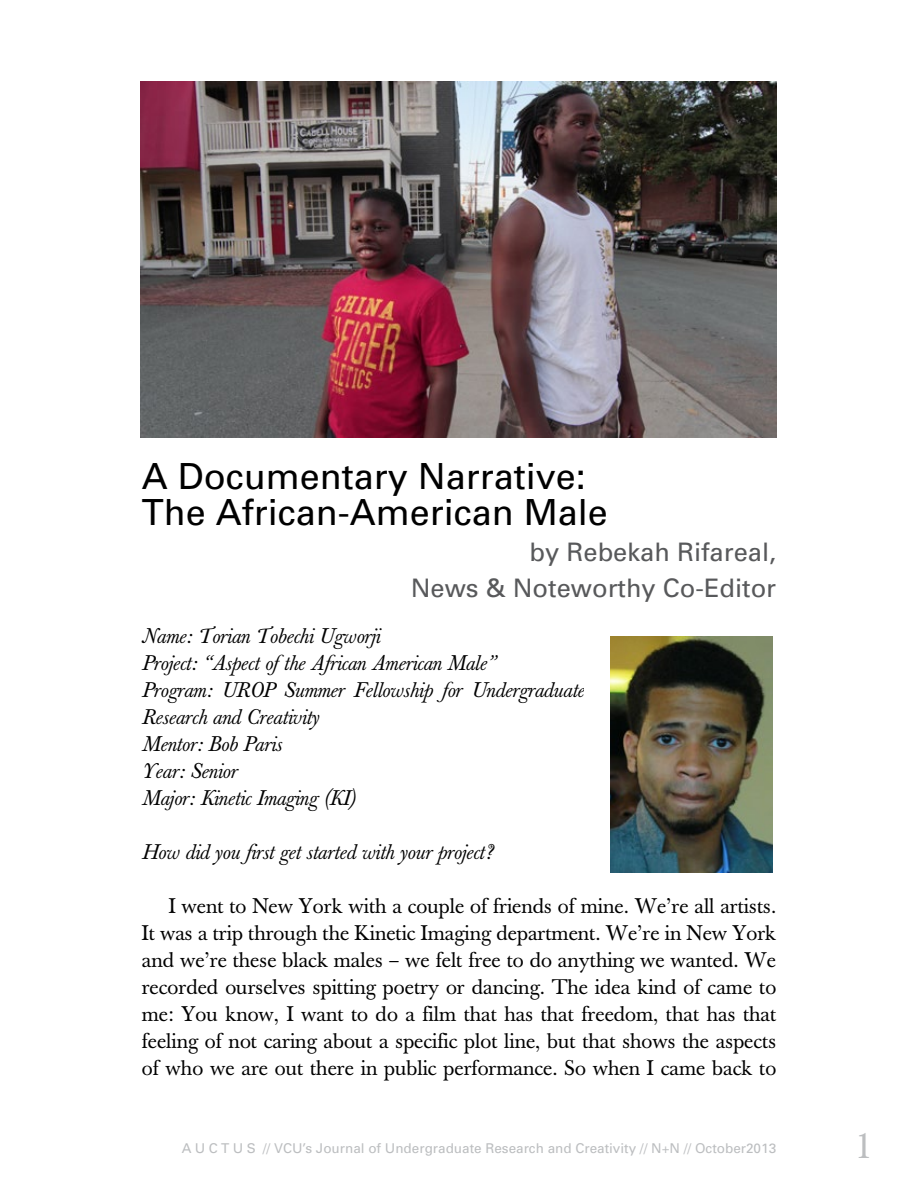
<style>
.page{position:relative;width:918px;height:1188px;background:#fff}
.page>*{position:absolute;margin:0;border:0;box-sizing:border-box;transform-origin:0 0}
.t1{font:36px/36px "Univers";color:#000}
.t2{font:36px "Baskerville BE";color:#bcbec0}
.t3{font:25.5px/36px "Univers";color:#58595b;text-align:right}
.t4{font:21px/27px "Baskerville";color:#000;text-align:justify}
.t5{font:italic 21px/27px "Baskerville";color:#000}
.t6{font:13.5px "Univers";color:#bcbec0}
</style>
<div class="page">
<img style="left:141px;top:81px;width:635px;height:357px">
<img style="left:610px;top:637px;width:162px;height:235px">
<h1 class="t1" style="left:142px;top:459px;width:468px">A Documentary Narrative:<br>The African-American Male</h1>
<p class="t3" style="left:411px;top:534px;width:367px">by Rebekah Rifareal,<br>News &amp; Noteworthy Co-Editor</p>
<p class="t5" style="left:142px;top:623px;width:444px">Name: Torian Tobechi Ugworji<br>Project: “Aspect ofthe African American Male”<br>Program: UROP Summer Fellowship for Undergraduate<br>Research and Creativity<br>Mentor: Bob Paris<br>Year: Senior<br>Major: Kinetic Imaging (KI)</p>
<p class="t5" style="left:142px;top:839px;width:352px">How did you first get started with your project?</p>
<p class="t4" style="left:142px;top:893px;width:636px;text-indent:27px">I went to New York with a couple of friends of mine. We’re all artists.<br>It was a trip through the Kinetic Imaging department. We’re in New York and we’re these black males – we felt free to do anything we wanted. We recorded ourselves spitting poetry or dancing. The idea kind of came to me: You know, I want to do a film that has that freedom, that has that feeling of not caring about a specific plot line, but that shows the aspects of who we are out there in public performance. So when I came back to</p>
<p class="t6" style="left:182px;top:1140px;width:596px">A U C T U S // VCU’s Journal of Undergraduate Research and Creativity // N+N // October2013</p>
<h1 class="t2" style="left:854px;top:1125px;width:20px">1</h1>
</div>
